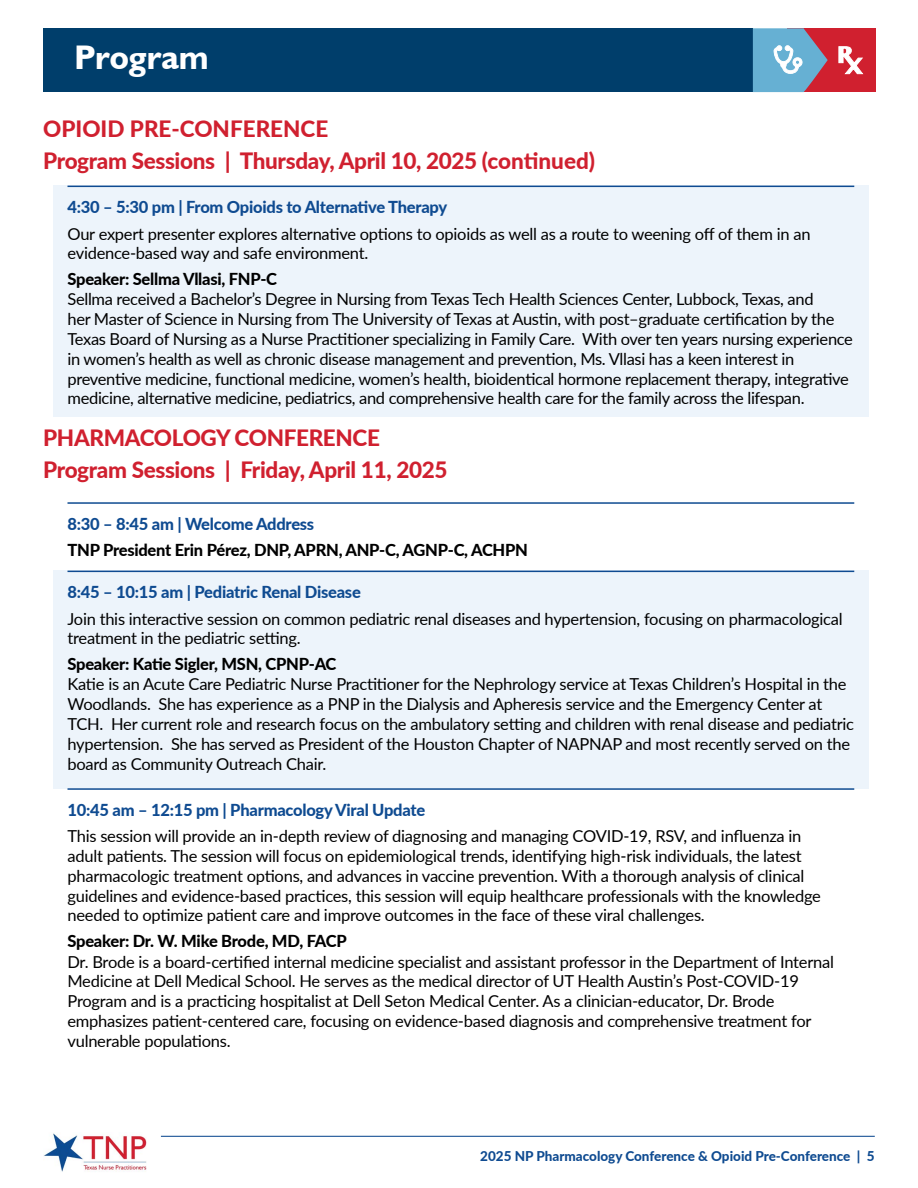
<style>
.page{position:relative;width:918px;height:1188px;background:#fff}
.page>*{position:absolute;margin:0;border:0;box-sizing:border-box;transform-origin:0 0}
.t1{font:700 34.05px "Humanist 521 BT";color:#fff}
.t2{font:800 22.5px/32.4px "Lato";letter-spacing:-.015em;color:#d0202f}
.t3{font:16.5px/19.8px "Lato";letter-spacing:-.015em;color:#000}
.t4{font:800 16.5px "Lato";letter-spacing:-.015em;color:#0f4b91}
.t5{font:800 16.5px "Lato";letter-spacing:-.015em;color:#000}
.t6{font:800 13.5px "Lato";color:#0f4b91}
</style>
<div class="page">
<img style="left:44px;top:1133px;width:102px;height:39px">
<hr style="left:161px;top:1136px;width:714px;height:1px;background:#0f4b91">
<div style="left:54px;top:570px;width:815px;height:218px;background:#edf4fb"></div>
<div style="left:54px;top:186px;width:815px;height:231px;background:#edf4fb"></div>
<div style="left:43px;top:28px;width:710px;height:64px;background:#003e6b"></div>
<div style="left:788px;top:28px;width:88px;height:64px;background:#d0202f"></div>
<svg style="left:753px;top:28px;width:75px;height:64px"></svg>
<svg style="left:838px;top:46px;width:25px;height:28px"></svg>
<hr style="left:68px;top:186px;width:786px;height:1px;background:#0f4b91">
<hr style="left:68px;top:502px;width:786px;height:2px;background:#0f4b91">
<hr style="left:68px;top:571px;width:786px;height:1px;background:#0f4b91">
<hr style="left:68px;top:788px;width:786px;height:2px;background:#0f4b91">
<h1 class="t1" style="left:75px;top:37px;width:136px">Program</h1>
<h2 class="t2" style="left:43px;top:112px;width:554px">OPIOID PRE-CONFERENCE<br>Program Sessions | Thursday, April 10, 2025 (continued)</h2>
<p class="t4" style="left:68px;top:195px;width:381px">4:30 – 5:30 pm | From Opioids to Alternative Therapy</p>
<p class="t3" style="left:68px;top:223px;width:745px">Our expert presenter explores alternative options to opioids as well as a route to weening off of them in an evidence-based way and safe environment.</p>
<p class="t5" style="left:68px;top:266px;width:211px">Speaker: Sellma Vllasi, FNP-C</p>
<p class="t3" style="left:68px;top:289px;width:787px">Sellma received a Bachelor’s Degree in Nursing from Texas Tech Health Sciences Center, Lubbock, Texas, and<br>her Master of Science in Nursing from The University of Texas at Austin, with post–graduate certification by the Texas Board of Nursing as a Nurse Practitioner specializing in Family Care. With over ten years nursing experience in women’s health as well as chronic disease management and prevention, Ms. Vllasi has a keen interest in preventive medicine, functional medicine, women’s health, bioidentical hormone replacement therapy, integrative medicine, alternative medicine, pediatrics, and comprehensive health care for the family across the lifespan.</p>
<h2 class="t2" style="left:43px;top:421px;width:406px">PHARMACOLOGY CONFERENCE<br>Program Sessions | Friday, April 11, 2025</h2>
<p class="t4" style="left:68px;top:511px;width:248px">8:30 – 8:45 am | Welcome Address</p>
<p class="t5" style="left:68px;top:538px;width:462px">TNP President Erin Pérez, DNP, APRN, ANP-C, AGNP-C, ACHPN</p>
<p class="t4" style="left:68px;top:580px;width:295px">8:45 – 10:15 am | Pediatric Renal Disease</p>
<p class="t3" style="left:68px;top:608px;width:777px">Join this interactive session on common pediatric renal diseases and hypertension, focusing on pharmacological treatment in the pediatric setting.</p>
<p class="t5" style="left:68px;top:651px;width:271px">Speaker: Katie Sigler, MSN, CPNP-AC</p>
<p class="t3" style="left:68px;top:674px;width:788px">Katie is an Acute Care Pediatric Nurse Practitioner for the Nephrology service at Texas Children’s Hospital in the Woodlands. She has experience as a PNP in the Dialysis and Apheresis service and the Emergency Center at TCH. Her current role and research focus on the ambulatory setting and children with renal disease and pediatric hypertension. She has served as President of the Houston Chapter of NAPNAP and most recently served on the board as Community Outreach Chair.</p>
<p class="t4" style="left:68px;top:797px;width:359px">10:45 am – 12:15 pm | Pharmacology Viral Update</p>
<p class="t3" style="left:68px;top:826px;width:755px">This session will provide an in-depth review of diagnosing and managing COVID-19, RSV, and influenza in adult patients. The session will focus on epidemiological trends, identifying high-risk individuals, the latest pharmacologic treatment options, and advances in vaccine prevention. With a thorough analysis of clinical guidelines and evidence-based practices, this session will equip healthcare professionals with the knowledge needed to optimize patient care and improve outcomes in the face of these viral challenges.</p>
<p class="t5" style="left:68px;top:928px;width:281px">Speaker: Dr. W. Mike Brode, MD, FACP</p>
<p class="t3" style="left:68px;top:951px;width:768px">Dr. Brode is a board-certified internal medicine specialist and assistant professor in the Department of Internal Medicine at Dell Medical School. He serves as the medical director of UT Health Austin’s Post-COVID-19<br>Program and is a practicing hospitalist at Dell Seton Medical Center. As a clinician-educator, Dr. Brode emphasizes patient-centered care, focusing on evidence-based diagnosis and comprehensive treatment for vulnerable populations.</p>
<p class="t6" style="left:480px;top:1146px;width:396px">2025 NP Pharmacology Conference &amp; Opioid Pre-Conference | 5</p>
</div>
